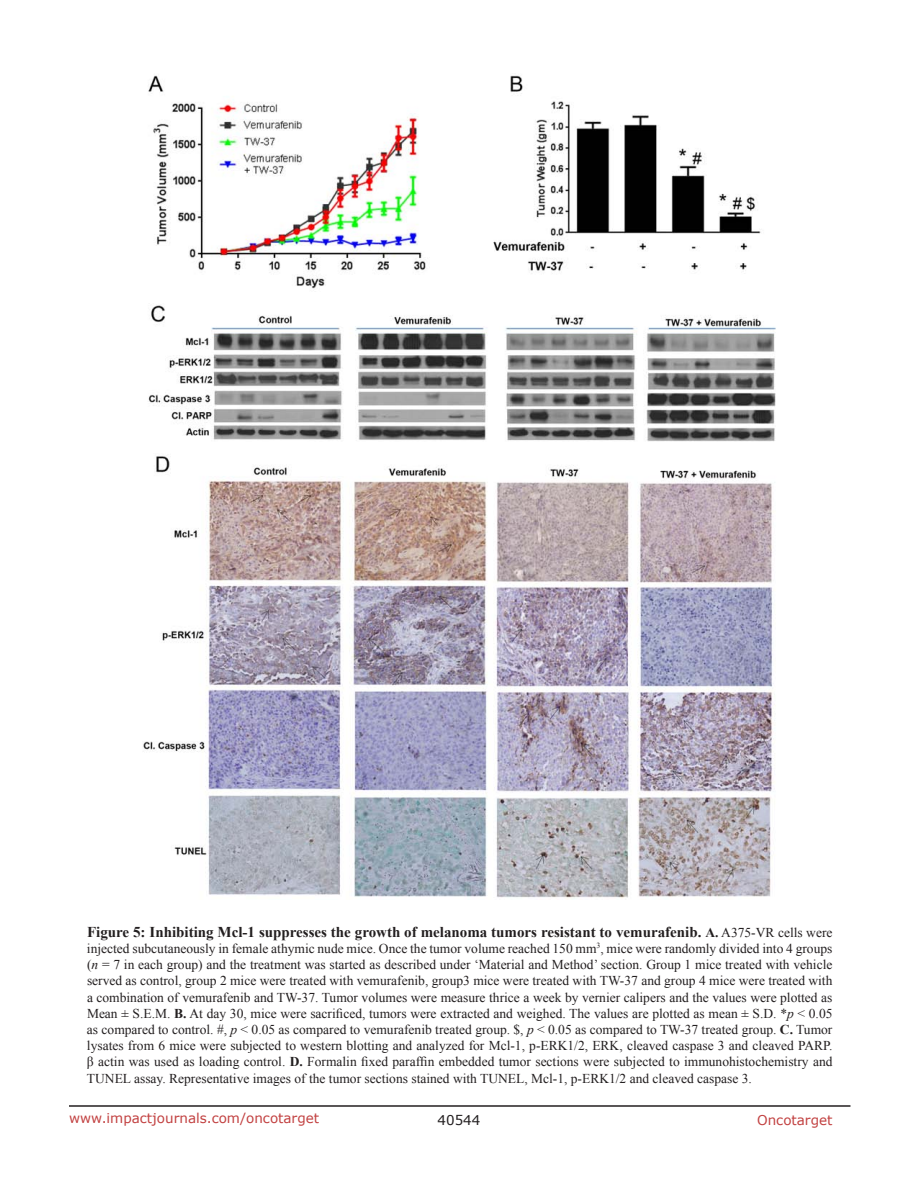
<style>
.page{position:relative;width:918px;height:1188px;background:#fff}
.page>*{position:absolute;margin:0;border:0;box-sizing:border-box;transform-origin:0 0}
.FigureText{font:700 15px "Times New Roman";color:#231f20}
.FigureText-2{font:13.5px/16.2px "Times New Roman";color:#231f20;text-align:justify}
.t1{font:13.5px "Verdana";color:#c24141}
.t2{font:13.5px "Verdana";color:#231f20}
.s1{font-size:13.5px}
.s2{font-weight:400;font-size:13.5px}
.s3{font-style:italic}
.s4{font-weight:700}
</style>
<div class="page">
<hr style="left:69px;top:1105px;width:781px;height:2px;background:#231f20">
<img style="left:143px;top:75px;width:633px;height:823px">
<p class="FigureText" style="left:87px;top:921px;width:747px">Figure 5: Inhibiting Mcl-1 suppresses the growth of melanoma tumors resistant to vemurafenib. <span class="s1">A.</span> <span class="s2">A375-VR cells were</span></p>
<p class="FigureText-2" style="left:87px;top:940px;width:747px">injected subcutaneously in female athymic nude mice. Once the tumor volume reached 150 mm<sup>3</sup>, mice were randomly divided into 4 groups (<span class="s3">n</span> = 7 in each group) and the treatment was started as described under ‘Material and Method’ section. Group 1 mice treated with vehicle served as control, group 2 mice were treated with vemurafenib, group3 mice were treated with TW-37 and group 4 mice were treated with a combination of vemurafenib and TW-37. Tumor volumes were measure thrice a week by vernier calipers and the values were plotted as Mean ± S.E.M. <span class="s4">B.</span> At day 30, mice were sacrificed, tumors were extracted and weighed. The values are plotted as mean ± S.D. *<span class="s3">p</span> &lt; 0.05 as compared to control. #, <span class="s3">p</span> &lt; 0.05 as compared to vemurafenib treated group. $, <span class="s3">p</span> &lt; 0.05 as compared to TW-37 treated group. <span class="s4">C.</span> Tumor lysates from 6 mice were subjected to western blotting and analyzed for Mcl-1, p-ERK1/2, ERK, cleaved caspase 3 and cleaved PARP. β actin was used as loading control. <span class="s4">D.</span> Formalin fixed paraffin embedded tumor sections were subjected to immunohistochemistry and TUNEL assay. Representative images of the tumor sections stained with TUNEL, Mcl-1, p-ERK1/2 and cleaved caspase 3.</p>
<p class="t1" style="left:69px;top:1109px;width:252px">www.impactjournals.com/oncotarget</p>
<p class="t2" style="left:438px;top:1111px;width:44px">40544</p>
<p class="t1" style="left:757px;top:1111px;width:77px">Oncotarget</p>
</div>
